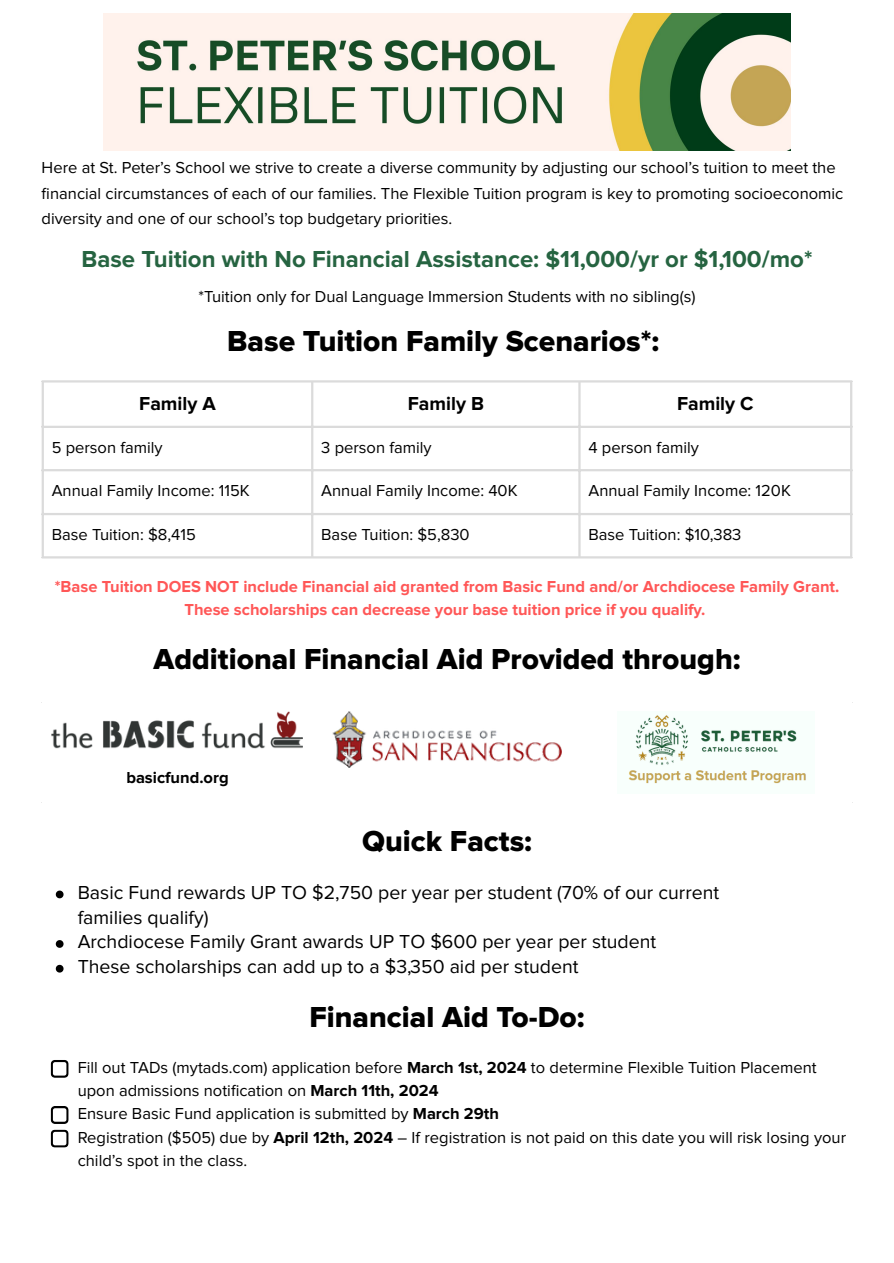
<style>
.page{position:relative;width:894px;height:1263px;background:#fff}
.page>*{position:absolute;margin:0;border:0;box-sizing:border-box;transform-origin:0 0}
.t1{font:30px "Proxima Nova Extrabld";color:#000}
.t2{font:700 24px "Proxima Nova";color:#266441}
.t3{font:19.5px/24.8px "Proxima Nova";color:#000}
.t4{font:700 19.5px "Proxima Nova";color:#000}
.t5{font:16.5px/23.1px "Proxima Nova";color:#000}
.t6{font:700 16.5px/23.5px "Proxima Nova";color:#ff5757;text-align:center}
.t7{font:700 16.5px "Proxima Nova";color:#000}
.s1{font-weight:700}
</style>
<div class="page">
<hr style="left:42px;top:383px;width:2px;height:173px;background:#dbdbdb">
<hr style="left:311px;top:383px;width:2px;height:173px;background:#dbdbdb">
<hr style="left:578px;top:383px;width:2px;height:173px;background:#dbdbdb">
<hr style="left:849px;top:383px;width:3px;height:173px;background:#dbdbdb">
<hr style="left:42px;top:380px;width:810px;height:3px;background:#dbdbdb">
<hr style="left:42px;top:426px;width:810px;height:2px;background:#dbdbdb">
<hr style="left:42px;top:469px;width:810px;height:2px;background:#dbdbdb">
<hr style="left:42px;top:513px;width:810px;height:2px;background:#dbdbdb">
<hr style="left:42px;top:556px;width:810px;height:2px;background:#dbdbdb">
<img style="left:52px;top:711px;width:251px;height:37px">
<img style="left:332px;top:711px;width:229px;height:56px">
<img style="left:628px;top:715px;width:178px;height:69px">
<svg style="left:56px;top:891px;width:7px;height:7px"></svg>
<svg style="left:56px;top:940px;width:7px;height:8px"></svg>
<svg style="left:56px;top:965px;width:7px;height:7px"></svg>
<svg style="left:51px;top:1060px;width:18px;height:18px"></svg>
<svg style="left:51px;top:1106px;width:18px;height:18px"></svg>
<svg style="left:51px;top:1130px;width:18px;height:18px"></svg>
<img style="left:103px;top:13px;width:687px;height:137px">
<p class="t5" style="left:42px;top:156px;width:803px;line-height:25.3px">Here at St. Peter’s School we strive to create a diverse community by adjusting our school’s tuition to meet the financial circumstances of each of our families. The Flexible Tuition program is key to promoting socioeconomic diversity and one of our school’s top budgetary priorities.</p>
<h2 class="t2" style="left:81px;top:248px;width:732px">Base Tuition with No Financial Assistance: $11,000/yr or $1,100/mo*</h2>
<p class="t5" style="left:198px;top:285px;width:498px">*Tuition only for Dual Language Immersion Students with no sibling(s)</p>
<h1 class="t1" style="left:227px;top:327px;width:433px">Base Tuition Family Scenarios*:</h1>
<p class="t4" style="left:139px;top:394px;width:78px">Family A</p>
<p class="t4" style="left:407px;top:394px;width:78px">Family B</p>
<p class="t4" style="left:676px;top:394px;width:78px">Family C</p>
<p class="t5" style="left:52px;top:436px;width:112px">5 person family</p>
<p class="t5" style="left:321px;top:436px;width:112px">3 person family</p>
<p class="t5" style="left:588px;top:436px;width:112px">4 person family</p>
<p class="t5" style="left:52px;top:480px;width:199px">Annual Family Income: 115K</p>
<p class="t5" style="left:321px;top:480px;width:198px">Annual Family Income: 40K</p>
<p class="t5" style="left:588px;top:480px;width:204px">Annual Family Income: 120K</p>
<p class="t5" style="left:52px;top:524px;width:145px">Base Tuition: $8,415</p>
<p class="t5" style="left:321px;top:524px;width:150px">Base Tuition: $5,830</p>
<p class="t5" style="left:588px;top:524px;width:154px">Base Tuition: $10,383</p>
<p class="t6" style="left:55px;top:575px;width:785px">*Base Tuition DOES NOT include Financial aid granted from Basic Fund and/or Archdiocese Family Grant.<br>These scholarships can decrease your base tuition price if you qualify.</p>
<h1 class="t1" style="left:153px;top:646px;width:588px">Additional Financial Aid Provided through:</h1>
<p class="t7" style="left:126px;top:770px;width:104px">basicfund.org</p>
<h1 class="t1" style="left:362px;top:827px;width:171px">Quick Facts:</h1>
<p class="t3" style="left:78px;top:880px;width:643px">Basic Fund rewards UP TO $2,750 per year per student (70% of our current families qualify)<br>Archdiocese Family Grant awards UP TO $600 per year per student<br>These scholarships can add up to a $3,350 aid per student</p>
<h1 class="t1" style="left:309px;top:1003px;width:276px">Financial Aid To-Do:</h1>
<p class="t5" style="left:78px;top:1057px;width:769px">Fill out TADs (mytads.com) application before <span class="s1">March 1st, 2024</span> to determine Flexible Tuition Placement upon admissions notification on <span class="s1">March 11th, 2024<br></span>Ensure Basic Fund application is submitted by <span class="s1">March 29th<br></span>Registration ($505) due by <span class="s1">April 12th, 2024</span> – If registration is not paid on this date you will risk losing your child’s spot in the class.</p>
</div>
